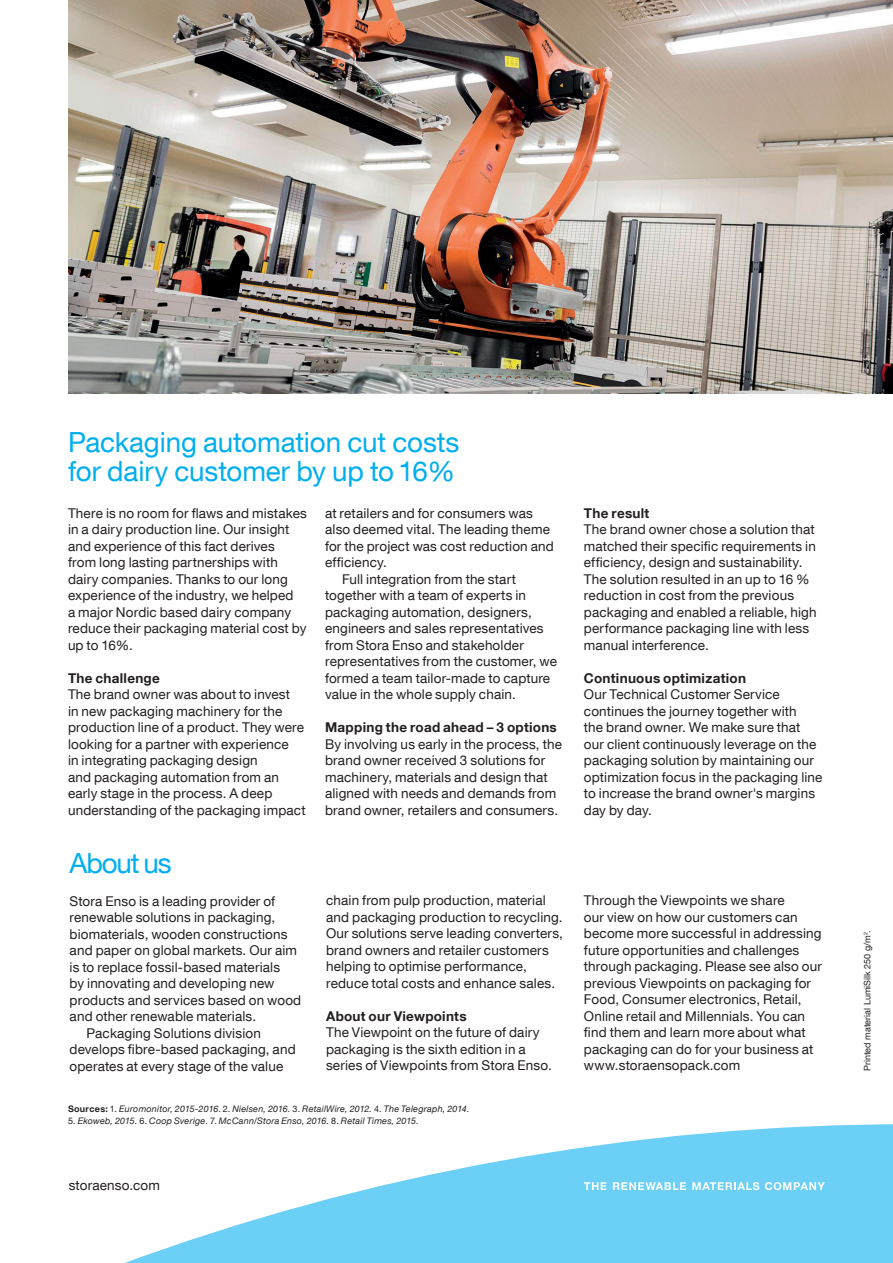
<style>
.page{position:relative;width:893px;height:1263px;background:#fff}
.page>*{position:absolute;margin:0;border:0;box-sizing:border-box;transform-origin:0 0}
.t1{font:27.75px/28.8px "Helvetica Neue LT Com";letter-spacing:-.005em;color:#00aeef}
.t2{font:13.5px/16.5px "Helvetica Neue LT Com";letter-spacing:.01em;color:#231f20}
.t3{font:700 13.5px "Helvetica Neue LT Com";letter-spacing:.02em;color:#231f20}
.t4{font:italic 9px "Helvetica Neue LT Com";letter-spacing:.025em;color:#231f20}
.t5{font:9px "Helvetica Neue LT Com";color:#231f20}
.s1{font-weight:700;font-style:normal}
.s2{font-style:normal}
</style>
<div class="page">
<svg style="left:125px;top:1124px;width:768px;height:139px;fill:#6bcff6"></svg>
<svg style="left:584px;top:1182px;width:23px;height:8px"></svg>
<svg style="left:613px;top:1182px;width:73px;height:8px"></svg>
<svg style="left:692px;top:1182px;width:67px;height:8px"></svg>
<svg style="left:765px;top:1182px;width:60px;height:8px"></svg>
<img style="left:68px;top:0;width:825px;height:394px">
<h1 class="t1" style="left:68px;top:427px;width:393px">Packaging automation cut costs for dairy customer by up to 16%</h1>
<p class="t2" style="left:68px;top:504px;width:240px">There is no room for flaws and mistakes in a dairy production line. Our insight and experience of this fact derives<br>from long lasting partnerships with dairy companies. Thanks to our long experience of the industry, we helped<br>a major Nordic based dairy company reduce their packaging material cost by up to 16%.</p>
<p class="t3" style="left:68px;top:669px;width:93px">The challenge</p>
<p class="t2" style="left:68px;top:686px;width:239px">The brand owner was about to invest<br>in new packaging machinery for the production line of a product. They were looking for a partner with experience<br>in integrating packaging design<br>and packaging automation from an early stage in the process. A deep understanding of the packaging impact</p>
<h1 class="t1" style="left:70px;top:847px;width:104px">About us</h1>
<p class="t2" style="left:70px;top:892px;width:207px">Stora Enso is a leading provider of</p>
<p class="t2" style="left:70px;top:909px;width:207px">renewable solutions in packaging,</p>
<p class="t2" style="left:70px;top:925px;width:219px">biomaterials, wooden constructions</p>
<p class="t2" style="left:70px;top:942px;width:229px">and paper on global markets. Our aim</p>
<p class="t2" style="left:70px;top:958px;width:212px">is to replace fossil-based materials</p>
<p class="t2" style="left:70px;top:975px;width:206px">by innovating and developing new</p>
<p class="t2" style="left:70px;top:991px;width:233px">products and services based on wood</p>
<p class="t2" style="left:70px;top:1008px;width:188px">and other renewable materials.</p>
<p class="t2" style="left:87px;top:1024px;width:176px">Packaging Solutions division</p>
<p class="t2" style="left:70px;top:1041px;width:228px">develops fibre-based packaging, and</p>
<p class="t2" style="left:70px;top:1057px;width:215px">operates at every stage of the value</p>
<p class="t2" style="left:325px;top:504px;width:209px">at retailers and for consumers was</p>
<p class="t2" style="left:325px;top:521px;width:226px">also deemed vital. The leading theme</p>
<p class="t2" style="left:325px;top:537px;width:230px">for the project was cost reduction and</p>
<p class="t2" style="left:325px;top:554px;width:63px">efficiency.</p>
<p class="t2" style="left:342px;top:570px;width:175px">Full integration from the start</p>
<p class="t2" style="left:325px;top:587px;width:202px">together with a team of experts in</p>
<p class="t2" style="left:325px;top:603px;width:208px">packaging automation, designers,</p>
<p class="t2" style="left:325px;top:620px;width:220px">engineers and sales representatives</p>
<p class="t2" style="left:325px;top:636px;width:200px">from Stora Enso and stakeholder</p>
<p class="t2" style="left:325px;top:653px;width:233px">representatives from the customer, we</p>
<p class="t2" style="left:325px;top:669px;width:227px">formed a team tailor-made to capture</p>
<p class="t2" style="left:325px;top:686px;width:192px">value in the whole supply chain.</p>
<p class="t3" style="left:325px;top:719px;width:233px">Mapping the road ahead – 3 options</p>
<p class="t2" style="left:325px;top:735px;width:238px">By involving us early in the process, the brand owner received 3 solutions for machinery, materials and design that aligned with needs and demands from brand owner, retailers and consumers.</p>
<p class="t2" style="left:326px;top:892px;width:238px">chain from pulp production, material and packaging production to recycling.<br>Our solutions serve leading converters, brand owners and retailer customers helping to optimise performance, reduce total costs and enhance sales.</p>
<p class="t3" style="left:326px;top:1008px;width:142px">About our Viewpoints</p>
<p class="t2" style="left:326px;top:1024px;width:227px">The Viewpoint on the future of dairy packaging is the sixth edition in a series of Viewpoints from Stora Enso.</p>
<p class="t4" style="left:68px;top:1103px;width:403px"><span class="s1">Sources:</span> <span class="s2">1.</span> Euromonitor, 2015-2016<span class="s2">. 2.</span> Nielsen, 2016. <span class="s2">3.</span> RetailWire, 2012. <span class="s2">4.</span> The Telegraph, 2014.</p>
<p class="t4" style="left:68px;top:1115px;width:352px"><span class="s2">5.</span> Ekoweb, 2015. <span class="s2">6.</span> Coop Sverige. <span class="s2">7.</span> McCann/Stora Enso, 2016. <span class="s2">8.</span> Retail Times, 2015.</p>
<p class="t2" style="left:69px;top:1177px;width:93px">storaenso.com</p>
<p class="t3" style="left:584px;top:504px;width:67px">The result</p>
<p class="t2" style="left:584px;top:521px;width:234px">The brand owner chose a solution that matched their specific requirements in efficiency, design and sustainability.<br>The solution resulted in an up to 16 % reduction in cost from the previous packaging and enabled a reliable, high performance packaging line with less manual interference.</p>
<p class="t3" style="left:584px;top:669px;width:164px">Continuous optimization</p>
<p class="t2" style="left:584px;top:686px;width:240px">Our Technical Customer Service continues the journey together with<br>the brand owner. We make sure that our client continuously leverage on the packaging solution by maintaining our optimization focus in the packaging line to increase the brand owner's margins day by day.</p>
<p class="t2" style="left:584px;top:892px;width:240px">Through the Viewpoints we share<br>our view on how our customers can become more successful in addressing future opportunities and challenges through packaging. Please see also our previous Viewpoints on packaging for Food, Consumer electronics, Retail, Online retail and Millennials. You can find them and learn more about what packaging can do for your business at www.storaensopack.com</p>
<p class="t5" style="left:862px;top:1071px;width:143px;rotate:-90deg">Printed material LumiSilk 250 g/m<sup>2</sup>.</p>
</div>
